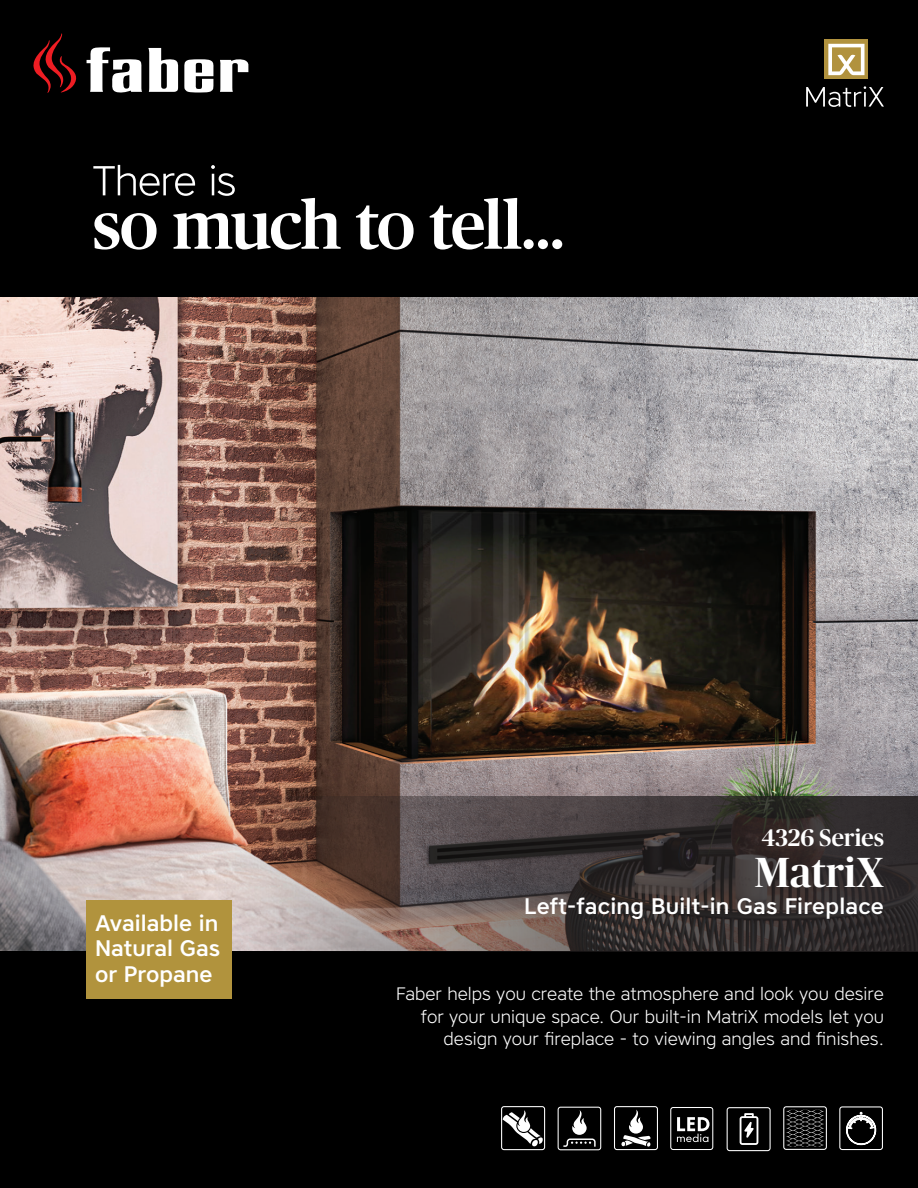
<style>
.page{position:relative;width:918px;height:1188px;background:#000}
.page>*{position:absolute;margin:0;border:0;box-sizing:border-box;transform-origin:0 0}
.t1{font:500 42px "Publico Banner";letter-spacing:.01em;color:#fff}
.t2{font:500 24px "Publico Banner";letter-spacing:.01em;color:#fff}
.t3{font:500 22.5px/25.5px "Core Sans A55";color:#fff;text-align:justify}
.t4{font:300 18px/22.5px "Core Sans A35";color:#fff;text-align:right}
</style>
<div class="page">
<img style="left:0;top:297px;width:918px;height:654px">
<svg style="left:93px;top:165px;width:469px;height:85px"></svg>
<svg style="left:87px;top:47px;width:55px;height:46px"></svg>
<svg style="left:148px;top:48px;width:30px;height:44px"></svg>
<svg style="left:184px;top:59px;width:30px;height:34px"></svg>
<svg style="left:220px;top:59px;width:28px;height:33px"></svg>
<svg style="left:33px;top:33px;width:44px;height:60px"></svg>
<svg style="left:215px;top:796px;width:703px;height:156px;background:#554946"></svg>
<svg style="left:806px;top:86px;width:78px;height:21px"></svg>
<div style="left:825px;top:40px;width:43px;height:39px;background:linear-gradient(to right,#b1923e,#b1923e)"></div>
<svg style="left:828px;top:44px;width:37px;height:31px"></svg>
<div style="left:86px;top:901px;width:146px;height:98px;background:#b1933d"></div>
<svg style="left:558px;top:1107px;width:43px;height:43px"></svg>
<svg style="left:614px;top:1106px;width:44px;height:44px"></svg>
<svg style="left:727px;top:1107px;width:44px;height:44px"></svg>
<svg style="left:839px;top:1106px;width:44px;height:44px"></svg>
<svg style="left:783px;top:1106px;width:44px;height:44px"></svg>
<svg style="left:501px;top:1106px;width:44px;height:44px"></svg>
<svg style="left:670px;top:1107px;width:43px;height:43px"></svg>
<p class="t3" style="left:95px;top:910px;width:127px">Available in Natural Gas or Propane</p>
<h2 class="t2" style="left:762px;top:821px;width:124px">4326 Series</h2>
<h1 class="t1" style="left:755px;top:843px;width:131px">MatriX</h1>
<p class="t3" style="left:524px;top:893px;width:361px">Left-facing Built-in Gas Fireplace</p>
<p class="t4" style="left:396px;top:983px;width:489px">Faber helps you create the atmosphere and look you desire for your unique space. Our built-in MatriX models let you design your fireplace - to viewing angles and finishes.</p>
</div>
